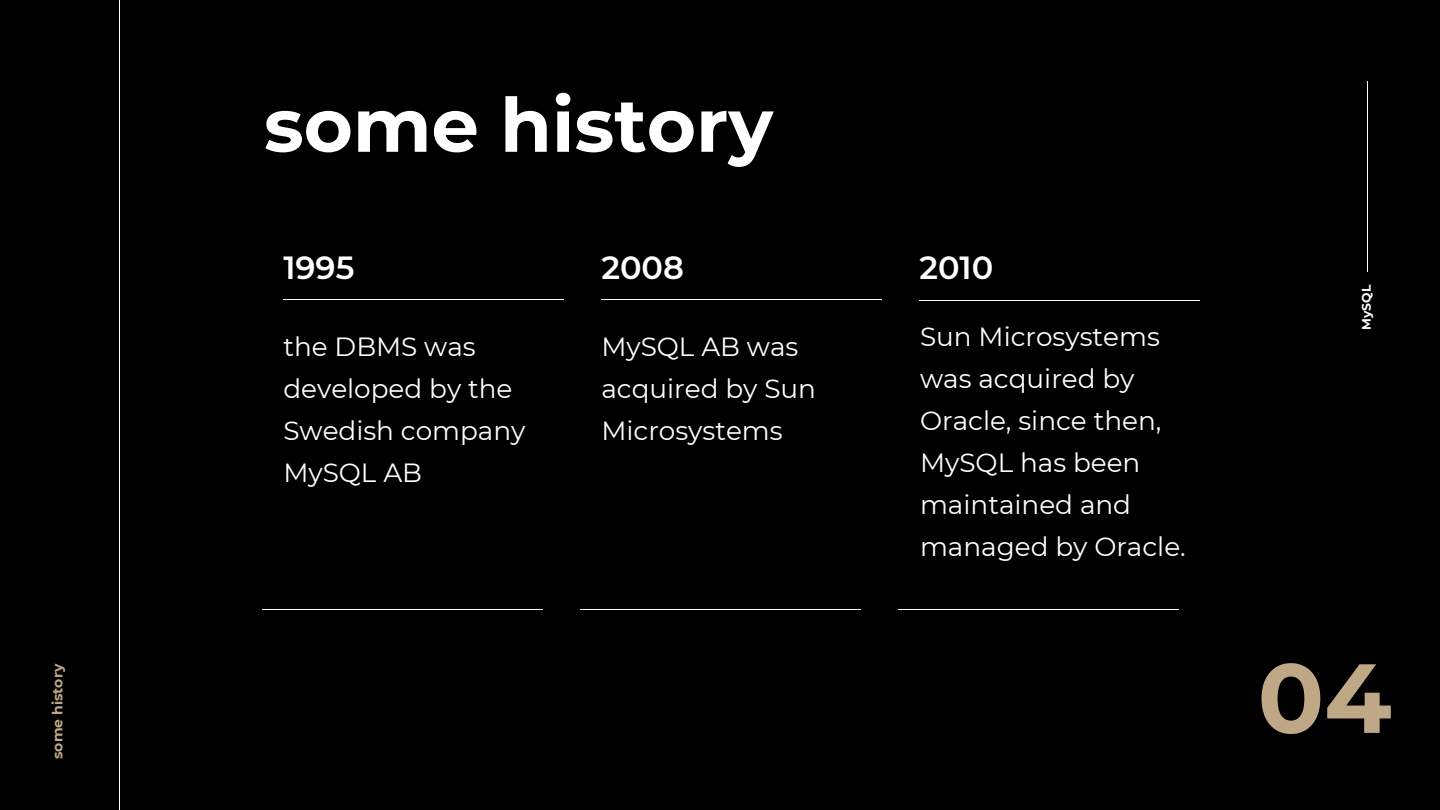
<style>
.page{position:relative;width:1440px;height:810px;background:#000}
.page>*{position:absolute;margin:0;border:0;box-sizing:border-box;transform-origin:0 0}
.t1{font:700 98px "Montserrat";color:#bfa886}
.t2{font:700 75px "Montserrat";color:#fff}
.t3{font:600 32px "Montserrat";color:#fff}
.t4{font:26.3px/42px "Montserrat";color:#fff}
.t5{font:700 14px "Montserrat";color:#bfa886}
.t6{font:700 12.4px "Montserrat";color:#fff}
</style>
<div class="page">
<hr style="left:119px;top:0;width:1px;height:810px;background:#fff">
<hr style="left:262px;top:609px;width:280px;height:1px;background:#fff">
<hr style="left:580px;top:609px;width:280px;height:1px;background:#fff">
<hr style="left:919px;top:300px;width:281px;height:1px;background:#fff">
<hr style="left:898px;top:610px;width:280px;height:1px;background:#fff">
<hr style="left:283px;top:299px;width:281px;height:1px;background:#fff">
<hr style="left:601px;top:299px;width:281px;height:1px;background:#fff">
<hr style="left:1367px;top:81px;width:1px;height:191px;background:#fff">
<p class="t5" style="left:49px;top:759px;width:97px;rotate:-90deg">some history</p>
<p class="t2" style="left:264px;top:79px;width:511px">some history</p>
<p class="t3" style="left:283px;top:248px;width:72px">1995</p>
<p class="t3" style="left:601px;top:248px;width:84px">2008</p>
<p class="t3" style="left:919px;top:248px;width:75px">2010</p>
<p class="t4" style="left:283px;top:326px;width:244px">the DBMS was developed by the<br>Swedish company<br>MySQL AB</p>
<p class="t4" style="left:601px;top:326px;width:216px">MySQL AB was acquired by Sun<br>Microsystems</p>
<p class="t4" style="left:920px;top:316px;width:267px">Sun Microsystems was acquired by<br>Oracle, since then,<br>MySQL has been maintained and managed by Oracle.</p>
<p class="t6" style="left:1359px;top:330px;width:47px;rotate:-90deg">MySQL</p>
<p class="t1" style="left:1258px;top:638px;width:136px">04</p>
</div>
